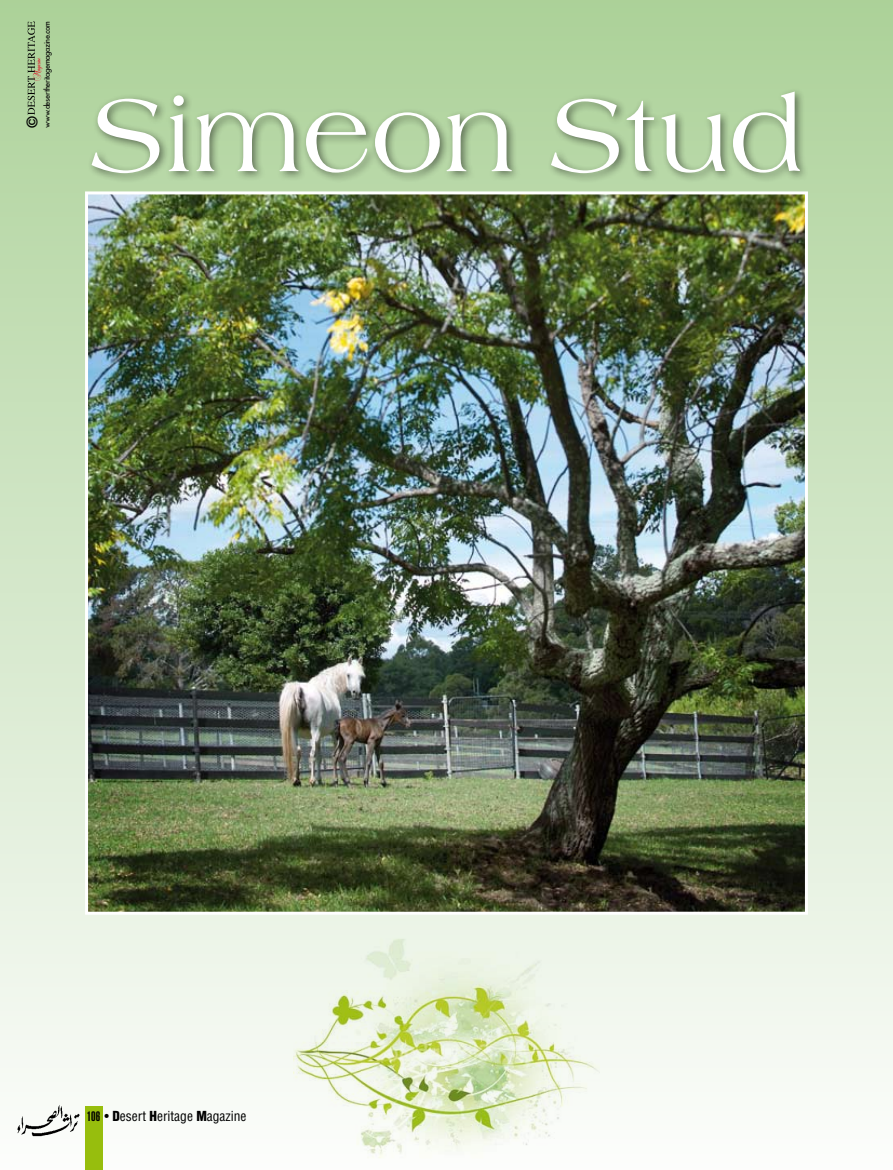
<style>
.page{position:relative;width:893px;height:1170px;background:#fff}
.page>*{position:absolute;margin:0;border:0;box-sizing:border-box;transform-origin:0 0}
.t1{font:109.5px "Americana";color:#fff}
.t2{font:900 extra-condensed 15px "Helvetica";color:#000}
.t3{font:condensed 13.5px "Helvetica";color:#000}
.t4{font:500 7.5px "Futura";letter-spacing:-.05em;color:#000}
.s1{font-weight:900;font-stretch:extra-condensed}
.s2{font-weight:900}
</style>
<div class="page">
<div style="left:0;top:0;width:893px;height:1169px;background:linear-gradient(to bottom,#abd198,#fafbf9)"></div>
<img style="left:89px;top:318px;width:715px;height:592px">
<img style="left:293px;top:914px;width:307px;height:255px">
<svg style="left:28px;top:21px;width:15px;height:94px"></svg>
<div style="left:85px;top:1106px;width:17px;height:63px;background:#97be0d"></div>
<img style="left:15px;top:1103px;width:70px;height:37px">
<div style="left:86px;top:86px;width:807px;height:232px;background:#000;opacity:.5"></div>
<p class="t4" style="left:42px;top:127px;width:108px;rotate:-90deg">www.desertheritagemagazine.com</p>
<h2 class="t2" style="left:24px;top:128px;width:13px;rotate:-90deg">©</h2>
<h1 class="t1" style="left:91px;top:74px;width:712px">Simeon Stud</h1>
<h3 class="t3" style="left:87px;top:1107px;width:161px"><span class="s1">106</span> • <span class="s2">D</span>esert <span class="s2">H</span>eritage <span class="s2">M</span>agazine</h3>
</div>
